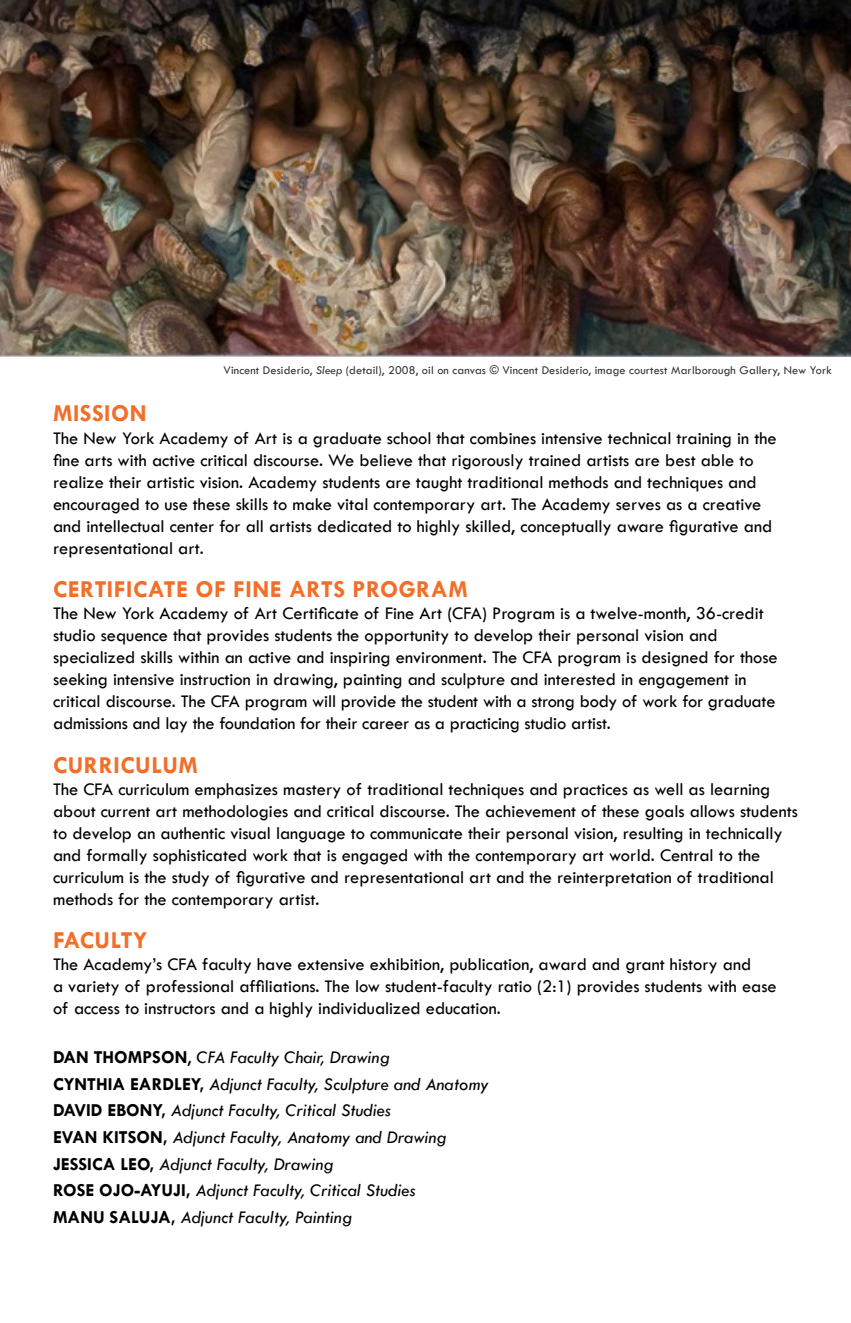
<style>
.page{position:relative;width:851px;height:1323px;background:#fff}
.page>*{position:absolute;margin:0;border:0;box-sizing:border-box;transform-origin:0 0}
.t1{font:700 24.5px "Tw Cen";letter-spacing:.02em;color:#f36e27}
.t2{font:18.38px/22.1px "Tw Cen";color:#000}
.t3{font:italic 18.38px/26.6px "Tw Cen";color:#000}
.t4{font:12.25px "Tw Cen";letter-spacing:.01em;color:#000}
.s1{font-style:italic}
.s2{font-weight:700;font-style:normal}
.s3{font-style:normal}
</style>
<div class="page">
<hr style="left:850px;top:0;width:1px;height:529px;background:#fbfbf1">
<img style="left:0;top:0;width:850px;height:357px">
<p class="t4" style="left:223px;top:363px;width:609px">Vincent Desiderio, <span class="s1">Sleep</span> (detail), 2008, oil on canvas © Vincent Desiderio, image courtest Marlborough Gallery, New York</p>
<h1 class="t1" style="left:53px;top:399px;width:95px">MISSION</h1>
<p class="t2" style="left:53px;top:427px;width:725px">The New York Academy of Art is a graduate school that combines intensive technical training in the fine arts with active critical discourse. We believe that rigorously trained artists are best able to realize their artistic vision. Academy students are taught traditional methods and techniques and encouraged to use these skills to make vital contemporary art. The Academy serves as a creative and intellectual center for all artists dedicated to highly skilled, conceptually aware figurative and representational art.</p>
<h1 class="t1" style="left:53px;top:574px;width:416px">CERTIFICATE OF FINE ARTS PROGRAM</h1>
<p class="t2" style="left:53px;top:602px;width:726px">The New York Academy of Art Certificate of Fine Art (CFA) Program is a twelve-month, 36-credit studio sequence that provides students the opportunity to develop their personal vision and specialized skills within an active and inspiring environment. The CFA program is designed for those seeking intensive instruction in drawing, painting and sculpture and interested in engagement in critical discourse. The CFA program will provide the student with a strong body of work for graduate admissions and lay the foundation for their career as a practicing studio artist.</p>
<h1 class="t1" style="left:53px;top:750px;width:146px">CURRICULUM</h1>
<p class="t2" style="left:53px;top:778px;width:746px">The CFA curriculum emphasizes mastery of traditional techniques and practices as well as learning about current art methodologies and critical discourse. The achievement of these goals allows students to develop an authentic visual language to communicate their personal vision, resulting in technically and formally sophisticated work that is engaged with the contemporary art world. Central to the curriculum is the study of figurative and representational art and the reinterpretation of traditional methods for the contemporary artist.</p>
<h1 class="t1" style="left:53px;top:926px;width:96px">FACULTY</h1>
<p class="t2" style="left:53px;top:953px;width:725px">The Academy’s CFA faculty have extensive exhibition, publication, award and grant history and<br>a variety of professional affiliations. The low student-faculty ratio (2:1) provides students with ease of access to instructors and a highly individualized education.</p>
<p class="t3" style="left:53px;top:1044px;width:437px"><span class="s2">DAN THOMPSON</span><span class="s3">,</span> CFA Faculty Chair, Drawing<br><span class="s2">CYNTHIA EARDLEY,</span> Adjunct Faculty, Sculpture and Anatomy <span class="s2">DAVID EBONY,</span> Adjunct Faculty, Critical Studies<br><span class="s2">EVAN KITSON,</span> Adjunct Faculty, Anatomy and Drawing <span class="s2">JESSICA LEO,</span> Adjunct Faculty, Drawing<br><span class="s2">ROSE OJO-AYUJI,</span> Adjunct Faculty, Critical Studies<br><span class="s2">MANU SALUJA,</span> Adjunct Faculty, Painting</p>
</div>
